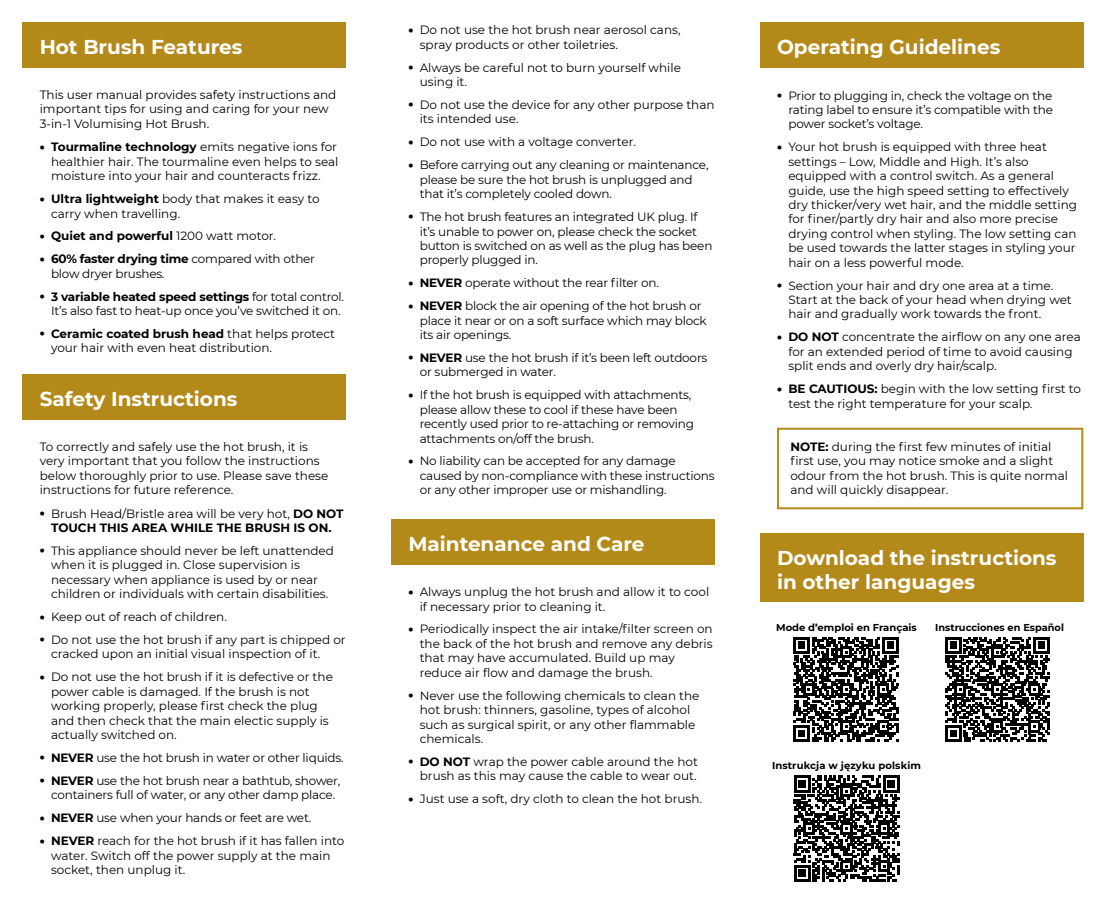
<style>
.page{position:relative;width:1106px;height:908px;background:#fff}
.page>*{position:absolute;margin:0;border:0;box-sizing:border-box;transform-origin:0 0}
.t1{font:700 20px/24px "Montserrat";color:#fff}
.t2{font:12px/14.4px "Montserrat";color:#000}
.t3{font:700 12px/14.4px "Montserrat";color:#000;text-align:center}
.t4{font:12px/14.4px "Montserrat";letter-spacing:-.02em;color:#000}
.t5{font:700 10px "Montserrat";color:#000}
.s1{font-weight:900}
.s2{font-weight:700}
.s3{font-weight:400}
</style>
<div class="page">
<svg style="left:793px;top:775px;width:106px;height:105px"></svg>
<svg style="left:945px;top:637px;width:104px;height:104px"></svg>
<svg style="left:793px;top:637px;width:105px;height:104px"></svg>
<div style="left:23px;top:23px;width:323px;height:45px;background:#b38a1a"></div>
<div style="left:23px;top:374px;width:323px;height:46px;background:#b38a1a"></div>
<div style="left:391px;top:519px;width:323px;height:45px;background:#b38a1a"></div>
<div style="left:760px;top:23px;width:323px;height:45px;background:#b38a1a"></div>
<div style="left:777px;top:427px;width:306px;height:82px;border:2px solid #b38a1a"></div>
<div style="left:760px;top:533px;width:323px;height:68px;background:#b38a1a"></div>
<h1 class="t1" style="left:40px;top:34px;width:204px">Hot Brush Features</h1>
<p class="t2" style="left:40px;top:87px;width:298px">This user manual provides safety instructions and important tips for using and caring for your new<br>3-in-1 Volumising Hot Brush.</p>
<p class="t2" style="left:51px;top:139px;width:289px;text-align:justify;text-indent:-11px"><span class="s1">•</span> <span class="s2">Tourmaline technology</span> emits negative ions for healthier hair. The tourmaline even helps to seal moisture into your hair and counteracts frizz.</p>
<p class="t2" style="left:51px;top:191px;width:270px;text-indent:-11px"><span class="s1">•</span> <span class="s2">Ultra lightweight</span> body that makes it easy to carry when travelling.</p>
<p class="t3" style="left:40px;top:228px;width:238px"><span class="s1">•</span> Quiet and powerful <span class="s3">1200 watt motor.</span></p>
<p class="t4" style="left:51px;top:251px;width:265px;text-indent:-11px"><span class="s1">•</span> <span class="s2">60% faster drying time</span> compared with other blow dryer brushes.</p>
<p class="t2" style="left:40px;top:289px;width:306px;text-align:right"><span class="s1">•</span> <span class="s2">3 variable heated speed settings</span> for total control.<br>It’s also fast to heat-up once you’ve switched it on.</p>
<p class="t2" style="left:51px;top:326px;width:285px;text-indent:-11px"><span class="s1">•</span> <span class="s2">Ceramic coated brush head</span> that helps protect your hair with even heat distribution.</p>
<h1 class="t1" style="left:40px;top:386px;width:199px">Safety Instructions</h1>
<p class="t2" style="left:40px;top:438px;width:290px">To correctly and safely use the hot brush, it is very important that you follow the instructions below thoroughly prior to use. Please save these instructions for future reference.</p>
<p class="t3" style="left:40px;top:505px;width:305px"><span class="s1">•</span> <span class="s3">Brush Head/Bristle area will be very hot,</span> DO NOT<br>TOUCH THIS AREA WHILE THE BRUSH IS ON.</p>
<p class="t2" style="left:51px;top:543px;width:284px;text-indent:-11px"><span class="s1">•</span> This appliance should never be left unattended when it is plugged in. Close supervision is necessary when appliance is used by or near children or individuals with certain disabilities.</p>
<p class="t2" style="left:40px;top:609px;width:189px"><span class="s1">•</span> Keep out of reach of children.</p>
<p class="t2" style="left:51px;top:632px;width:296px;text-indent:-11px"><span class="s1">•</span> Do not use the hot brush if any part is chipped or cracked upon an initial visual inspection of it.</p>
<p class="t2" style="left:51px;top:669px;width:283px;text-indent:-11px"><span class="s1">•</span> Do not use the hot brush if it is defective or the power cable is damaged. If the brush is not working properly, please first check the plug and then check that the main electic supply is actually switched on.</p>
<p class="t2" style="left:40px;top:749px;width:305px"><span class="s1">•</span> <span class="s2">NEVER</span> use the hot brush in water or other liquids.</p>
<p class="t2" style="left:40px;top:772px;width:302px;text-align:center"><span class="s1">•</span> <span class="s2">NEVER</span> use the hot brush near a bathtub, shower, containers full of water, or any other damp place.</p>
<p class="t2" style="left:40px;top:810px;width:273px"><span class="s1">•</span> <span class="s2">NEVER</span> use when your hands or feet are wet.</p>
<p class="t2" style="left:51px;top:832px;width:295px;text-indent:-11px"><span class="s1">•</span> <span class="s2">NEVER</span> reach for the hot brush if it has fallen into water. Switch off the power supply at the main socket, then unplug it.</p>
<p class="t2" style="left:420px;top:22px;width:262px;text-indent:-11px"><span class="s1">•</span> Do not use the hot brush near aerosol cans, spray products or other toiletries.</p>
<p class="t2" style="left:420px;top:60px;width:263px;text-indent:-11px"><span class="s1">•</span> Always be careful not to burn yourself while using it.</p>
<p class="t2" style="left:420px;top:97px;width:296px;text-indent:-11px"><span class="s1">•</span> Do not use the device for any other purpose than its intended use.</p>
<p class="t2" style="left:408px;top:134px;width:229px"><span class="s1">•</span> Do not use with a voltage converter.</p>
<p class="t2" style="left:420px;top:157px;width:290px;text-indent:-11px"><span class="s1">•</span> Before carrying out any cleaning or maintenance, please be sure the hot brush is unplugged and that it’s completely cooled down.</p>
<p class="t2" style="left:420px;top:209px;width:294px;text-indent:-11px"><span class="s1">•</span> The hot brush features an integrated UK plug. If it’s unable to power on, please check the socket button is switched on as well as the plug has been properly plugged in.</p>
<p class="t2" style="left:408px;top:275px;width:252px"><span class="s1">•</span> <span class="s2">NEVER</span> operate without the rear filter on.</p>
<p class="t2" style="left:420px;top:298px;width:288px;text-indent:-11px"><span class="s1">•</span> <span class="s2">NEVER</span> block the air opening of the hot brush or place it near or on a soft surface which may block its air openings.</p>
<p class="t2" style="left:420px;top:350px;width:289px;text-indent:-11px"><span class="s1">•</span> <span class="s2">NEVER</span> use the hot brush if it’s been left outdoors or submerged in water.</p>
<p class="t2" style="left:420px;top:387px;width:276px;text-indent:-11px"><span class="s1">•</span> If the hot brush is equipped with attachments, please allow these to cool if these have been recently used prior to re-attaching or removing attachments on/off the brush.</p>
<p class="t2" style="left:420px;top:453px;width:296px;text-indent:-11px"><span class="s1">•</span> No liability can be accepted for any damage caused by non-compliance with these instructions or any other improper use or mishandling.</p>
<h1 class="t1" style="left:408px;top:530px;width:238px">Maintenance and Care</h1>
<p class="t2" style="left:420px;top:584px;width:291px;text-indent:-11px"><span class="s1">•</span> Always unplug the hot brush and allow it to cool if necessary prior to cleaning it.</p>
<p class="t2" style="left:420px;top:621px;width:294px;text-indent:-11px"><span class="s1">•</span> Periodically inspect the air intake/filter screen on the back of the hot brush and remove any debris that may have accumulated. Build up may reduce air flow and damage the brush.</p>
<p class="t2" style="left:420px;top:687px;width:281px;text-indent:-11px"><span class="s1">•</span> Never use the following chemicals to clean the hot brush: thinners, gasoline, types of alcohol such as surgical spirit, or any other flammable chemicals.</p>
<p class="t2" style="left:408px;top:753px;width:291px;text-align:right"><span class="s1">•</span> <span class="s2">DO NOT</span> wrap the power cable around the hot brush as this may cause the cable to wear out.</p>
<p class="t2" style="left:408px;top:790px;width:295px"><span class="s1">•</span> Just use a soft, dry cloth to clean the hot brush.</p>
<h1 class="t1" style="left:777px;top:34px;width:225px">Operating Guidelines</h1>
<p class="t2" style="left:788px;top:88px;width:266px;text-align:justify;text-indent:-11px"><span class="s1">•</span> Prior to plugging in, check the voltage on the rating label to ensure it’s compatible with the power socket’s voltage.</p>
<p class="t2" style="left:788px;top:139px;width:290px;text-indent:-11px"><span class="s1">•</span> Your hot brush is equipped with three heat settings – Low, Middle and High. It’s also equipped with a control switch. As a general guide, use the high speed setting to effectively dry thicker/very wet hair, and the middle setting for finer/partly dry hair and also more precise drying control when styling. The low setting can be used towards the latter stages in styling your hair on a less powerful mode.</p>
<p class="t2" style="left:788px;top:277px;width:285px;text-indent:-11px"><span class="s1">•</span> Section your hair and dry one area at a time.<br>Start at the back of your head when drying wet hair and gradually work towards the front.</p>
<p class="t2" style="left:788px;top:329px;width:294px;text-indent:-11px"><span class="s1">•</span> <span class="s2">DO NOT</span> concentrate the airflow on any one area for an extended period of time to avoid causing split ends and overly dry hair/scalp.</p>
<p class="t2" style="left:788px;top:381px;width:294px;text-indent:-11px"><span class="s1">•</span> <span class="s2">BE CAUTIOUS:</span> begin with the low setting first to test the right temperature for your scalp.</p>
<p class="t2" style="left:790px;top:438px;width:279px"><span class="s2">NOTE:</span> during the first few minutes of initial first use, you may notice smoke and a slight odour from the hot brush. This is quite normal and will quickly disappear.</p>
<h1 class="t1" style="left:777px;top:544px;width:281px">Download the instructions in other languages</h1>
<p class="t5" style="left:776px;top:619px;width:142px">Mode d’emploi en Français</p>
<p class="t5" style="left:935px;top:619px;width:130px">Instrucciones en Español</p>
<p class="t5" style="left:772px;top:757px;width:150px">Instrukcja w języku polskim</p>
</div>
